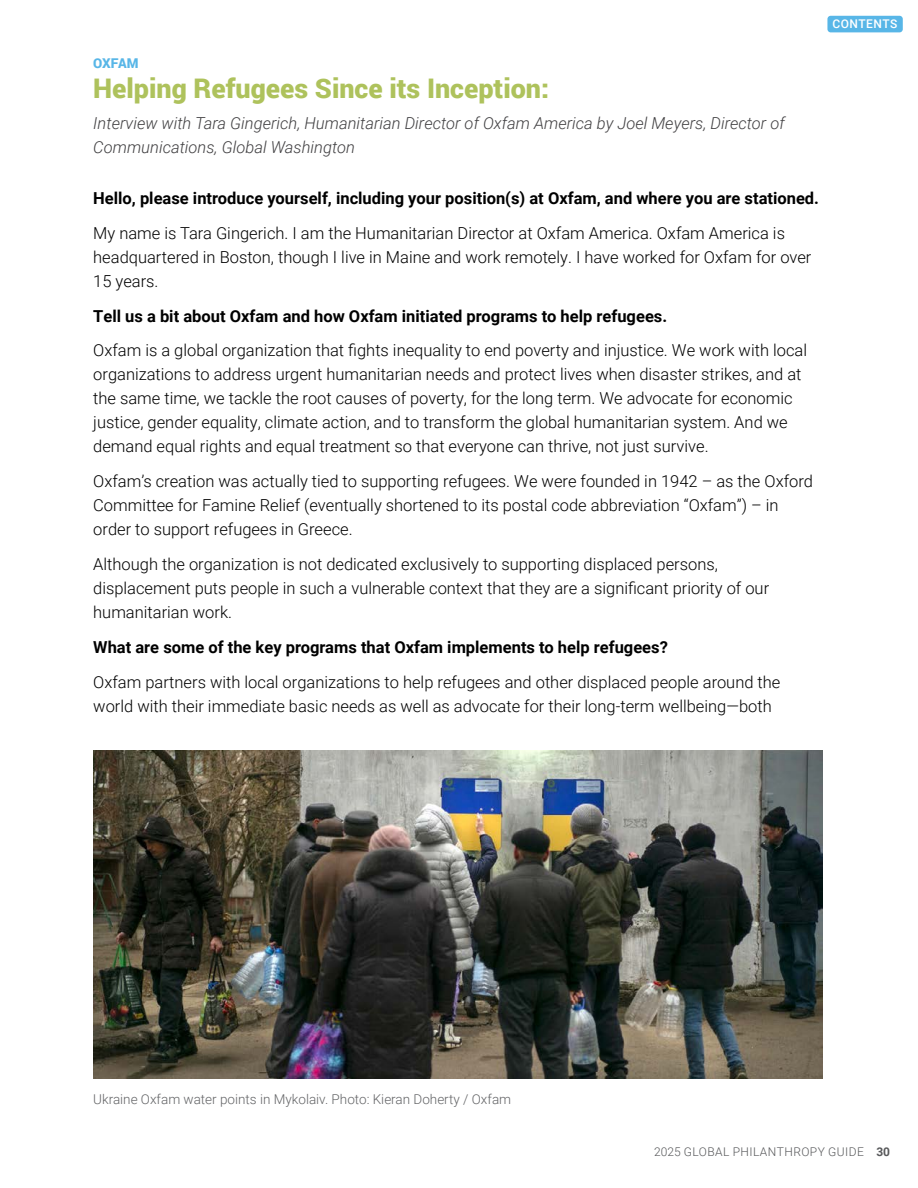
<style>
.page{position:relative;width:918px;height:1188px;background:#fff}
.page>*{position:absolute;margin:0;border:0;box-sizing:border-box;transform-origin:0 0}
.t1{font:900 27px "Roboto";color:#aec25c}
.t2{font:300 16.5px/24px "Roboto";color:#000}
.t3{font:700 16.5px "Roboto";color:#000}
.t4{font:italic 300 16.5px/24px "Roboto";color:#414042}
.t5{font:300 13.5px "Roboto";color:#636466}
.t6{font:900 13.5px "Roboto";letter-spacing:-.005em;color:#58b6e7}
.t7{font:300 12px "Roboto";letter-spacing:.035em;color:#58595b}
.t8{font:500 12px "Roboto";letter-spacing:.035em;color:#fff}
.s1{font-weight:700}
</style>
<div class="page">
<div style="left:827px;top:16px;width:76px;height:16px;background:#58b6e7;border-radius:3px"></div>
<img style="left:93px;top:751px;width:729px;height:327px">
<p class="t6" style="left:93px;top:54px;width:47px">OXFAM</p>
<h1 class="t1" style="left:93px;top:69px;width:457px">Helping Refugees Since its Inception:</h1>
<p class="t4" style="left:93px;top:110px;width:693px">Interview with Tara Gingerich, Humanitarian Director of Oxfam America by Joel Meyers, Director of<br>Communications, Global Washington</p>
<p class="t3" style="left:93px;top:186px;width:727px">Hello, please introduce yourself, including your position(s) at Oxfam, and where you are stationed.</p>
<p class="t2" style="left:93px;top:220px;width:720px">My name is Tara Gingerich. I am the Humanitarian Director at Oxfam America. Oxfam America is headquartered in Boston, though I live in Maine and work remotely. I have worked for Oxfam for over<br>15 years.</p>
<p class="t3" style="left:93px;top:304px;width:575px">Tell us a bit about Oxfam and how Oxfam initiated programs to help refugees.</p>
<p class="t2" style="left:93px;top:338px;width:715px">Oxfam is a global organization that fights inequality to end poverty and injustice. We work with local organizations to address urgent humanitarian needs and protect lives when disaster strikes, and at the same time, we tackle the root causes of poverty, for the long term. We advocate for economic justice, gender equality, climate action, and to transform the global humanitarian system. And we demand equal rights and equal treatment so that everyone can thrive, not just survive.</p>
<p class="t2" style="left:93px;top:469px;width:721px">Oxfam’s creation was actually tied to supporting refugees. We were founded in 1942 – as the Oxford<br>Committee for Famine Relief (eventually shortened to its postal code abbreviation “Oxfam”) – in order to support refugees in Greece.</p>
<p class="t2" style="left:93px;top:551px;width:678px">Although the organization is not dedicated exclusively to supporting displaced persons, displacement puts people in such a vulnerable context that they are a significant priority of our humanitarian work.</p>
<p class="t3" style="left:93px;top:635px;width:576px">What are some of the key programs that Oxfam implements to help refugees?</p>
<p class="t2" style="left:93px;top:669px;width:689px">Oxfam partners with local organizations to help refugees and other displaced people around the world with their immediate basic needs as well as advocate for their long-term wellbeing—both</p>
<p class="t8" style="left:833px;top:16px;width:66px">CONTENTS</p>
<p class="t5" style="left:93px;top:1090px;width:419px">Ukraine Oxfam water points in Mykolaiv. Photo: Kieran Doherty / Oxfam</p>
<p class="t7" style="left:654px;top:1143px;width:237px">2025 GLOBAL PHILANTHROPY GUIDE <span class="s1">30</span></p>
</div>
